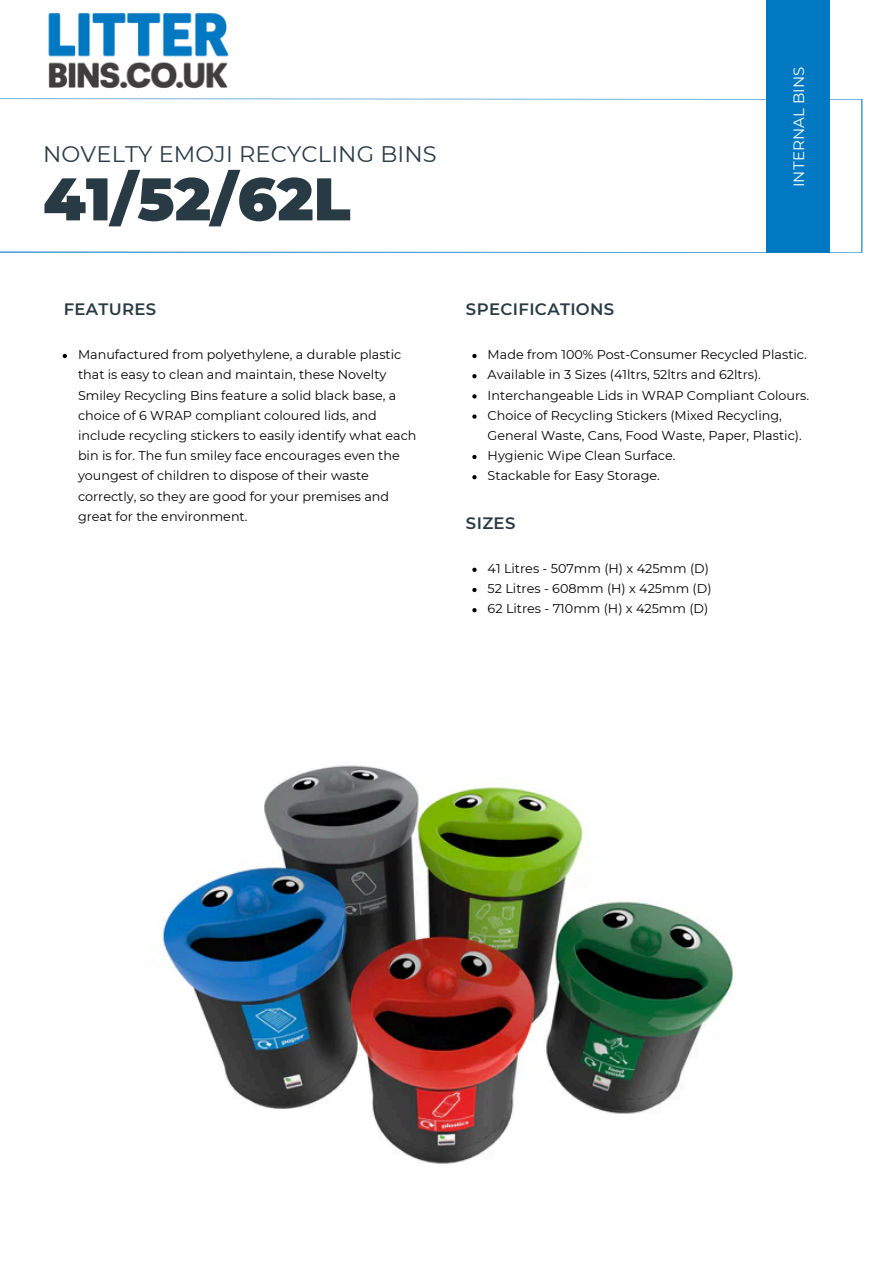
<style>
.page{position:relative;width:894px;height:1264px;background:#fff}
.page>*{position:absolute;margin:0;border:0;box-sizing:border-box;transform-origin:0 0}
.t1{font:900 60px "Montserrat";color:#283b45}
.t2{font:22.5px "Montserrat";letter-spacing:.005em;color:#283b45}
.t3{font:600 16.5px "Montserrat";letter-spacing:.02em;color:#283b45}
.t4{font:15px "Montserrat";letter-spacing:.01em;color:#fff}
.t5{font:12.75px/20.2px "Montserrat";color:#000}
</style>
<div class="page">
<svg style="left:0;top:98px;width:862px;height:155px"></svg>
<div style="left:765px;top:0;width:64px;height:252px;background:#0078c2"></div>
<img style="left:48px;top:13px;width:181px;height:76px">
<img style="left:162px;top:765px;width:572px;height:399px">
<svg style="left:63px;top:354px;width:4px;height:4px"></svg>
<svg style="left:472px;top:354px;width:4px;height:4px"></svg>
<svg style="left:472px;top:374px;width:4px;height:4px"></svg>
<svg style="left:472px;top:394px;width:4px;height:4px"></svg>
<svg style="left:472px;top:414px;width:4px;height:5px"></svg>
<svg style="left:472px;top:455px;width:4px;height:4px"></svg>
<svg style="left:472px;top:475px;width:4px;height:4px"></svg>
<svg style="left:472px;top:567px;width:4px;height:5px"></svg>
<svg style="left:472px;top:588px;width:4px;height:4px"></svg>
<svg style="left:472px;top:608px;width:4px;height:4px"></svg>
<p class="t2" style="left:43px;top:140px;width:395px">NOVELTY EMOJI RECYCLING BINS</p>
<p class="t1" style="left:43px;top:162px;width:309px">41/52/62L</p>
<p class="t4" style="left:789px;top:187px;width:124px;rotate:-90deg">WHEELED BINS</p>
<p class="t4" style="left:789px;top:187px;width:122px;rotate:-90deg">INTERNAL BINS</p>
<h2 class="t3" style="left:64px;top:299px;width:94px">FEATURES</h2>
<h1 class="t3" style="left:466px;top:299px;width:150px">SPECIFICATIONS</h1>
<h4 class="t5" style="left:78px;top:344px;width:340px">Manufactured from polyethylene, a durable plastic that is easy to clean and maintain, these Novelty Smiley Recycling Bins feature a solid black base, a choice of 6 WRAP compliant coloured lids, and include recycling stickers to easily identify what each bin is for. The fun smiley face encourages even the youngest of children to dispose of their waste correctly, so they are good for your premises and great for the environment.</h4>
<h4 class="t5" style="left:487px;top:344px;width:320px">Made from 100% Post-Consumer Recycled Plastic.</h4>
<h3 class="t5" style="left:487px;top:365px;width:275px">Available in 3 Sizes (41ltrs, 52ltrs and 62ltrs).</h3>
<h3 class="t5" style="left:487px;top:385px;width:323px">Interchangeable Lids in WRAP Compliant Colours.</h3>
<p class="t5" style="left:487px;top:405px;width:315px">Choice of Recycling Stickers (Mixed Recycling,<br>General Waste, Cans, Food Waste, Paper, Plastic).</p>
<p class="t5" style="left:487px;top:445px;width:189px">Hygienic Wipe Clean Surface.</p>
<p class="t5" style="left:487px;top:465px;width:174px">Stackable for Easy Storage.</p>
<p class="t3" style="left:466px;top:512px;width:51px">SIZES</p>
<h3 class="t5" style="left:487px;top:558px;width:223px">41 Litres - 507mm (H) x 425mm (D)</h3>
<p class="t5" style="left:487px;top:578px;width:225px">52 Litres - 608mm (H) x 425mm (D)</p>
<p class="t5" style="left:487px;top:598px;width:222px">62 Litres - 710mm (H) x 425mm (D)</p>
</div>
